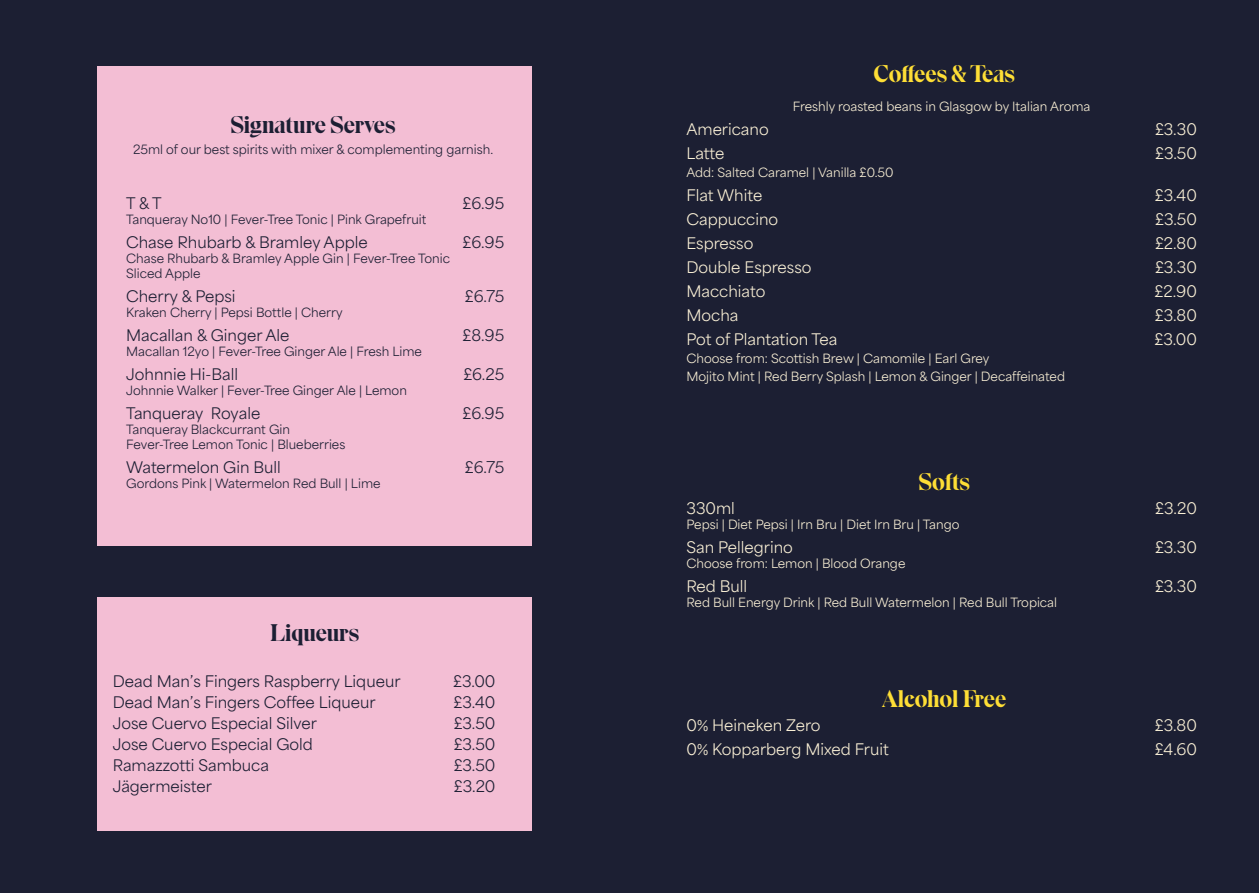
<style>
.page{position:relative;width:1259px;height:893px;background:#1c1f33}
.page>*{position:absolute;margin:0;border:0;box-sizing:border-box;transform-origin:0 0}
.SECTION_HEADER_NEW{font:24px "Eksell Display Large";color:#fede36}
.SECTION_HEADER_NEW-2{font:24px "Eksell Display Large";letter-spacing:-.005em;color:#1c1f33}
.DRINK___PRICE{font:15px "Area Normal";color:#1c1f33}
.DRINK___PRICE_copy{font:15px "Area Normal";color:#faf0d6}
.DRINKS_DESCRIP{font:15px "Area Normal";color:#1c1f33}
.DRINKS_DESCRIP-2{font:12px/15px "Area Normal";color:#1c1f33}
.DRINKS_DESCRIP-3{font:12px "Area Normal";color:#faf0d6}
</style>
<div class="page">
<div style="left:97px;top:66px;width:435px;height:479px;background:#f3bed4"></div>
<div style="left:97px;top:597px;width:435px;height:233px;background:#f3bed4"></div>
<p class="SECTION_HEADER_NEW-2" style="left:230px;top:111px;width:167px">Signature Serves</p>
<p class="DRINKS_DESCRIP-2" style="left:133px;top:140px;width:362px">25ml of our best spirits with mixer &amp; complementing garnish.</p>
<p class="DRINK___PRICE" style="left:126px;top:190px;width:37px">T &amp; T</p>
<p class="DRINK___PRICE" style="left:462px;top:190px;width:43px">£6.95</p>
<p class="DRINKS_DESCRIP-2" style="left:126px;top:210px;width:302px">Tanqueray No10 | Fever-Tree Tonic | Pink Grapefruit</p>
<p class="DRINKS_DESCRIP" style="left:126px;top:229px;width:243px">Chase Rhubarb &amp; Bramley Apple</p>
<p class="DRINKS_DESCRIP" style="left:462px;top:229px;width:43px">£6.95</p>
<p class="DRINKS_DESCRIP-2" style="left:126px;top:249px;width:325px">Chase Rhubarb &amp; Bramley Apple Gin | Fever-Tree Tonic<br>Sliced Apple</p>
<p class="DRINK___PRICE" style="left:126px;top:283px;width:111px">Cherry &amp; Pepsi</p>
<p class="DRINK___PRICE" style="left:465px;top:283px;width:41px">£6.75</p>
<p class="DRINKS_DESCRIP-2" style="left:126px;top:303px;width:218px">Kraken Cherry | Pepsi Bottle | Cherry</p>
<p class="DRINK___PRICE" style="left:126px;top:322px;width:165px">Macallan &amp; Ginger Ale</p>
<p class="DRINK___PRICE" style="left:462px;top:322px;width:43px">£8.95</p>
<p class="DRINKS_DESCRIP-2" style="left:126px;top:342px;width:297px">Macallan 12yo | Fever-Tree Ginger Ale | Fresh Lime</p>
<p class="DRINK___PRICE" style="left:126px;top:361px;width:113px">Johnnie Hi-Ball</p>
<p class="DRINK___PRICE" style="left:463px;top:361px;width:42px">£6.25</p>
<p class="DRINKS_DESCRIP-2" style="left:126px;top:381px;width:282px">Johnnie Walker | Fever-Tree Ginger Ale | Lemon</p>
<p class="DRINK___PRICE" style="left:126px;top:400px;width:136px">Tanqueray Royale</p>
<p class="DRINK___PRICE" style="left:462px;top:400px;width:43px">£6.95</p>
<p class="DRINKS_DESCRIP-2" style="left:126px;top:420px;width:221px">Tanqueray Blackcurrant Gin<br>Fever-Tree Lemon Tonic | Blueberries</p>
<p class="DRINK___PRICE" style="left:126px;top:454px;width:156px">Watermelon Gin Bull</p>
<p class="DRINK___PRICE" style="left:465px;top:454px;width:41px">£6.75</p>
<p class="DRINKS_DESCRIP-2" style="left:126px;top:474px;width:256px">Gordons Pink | Watermelon Red Bull | Lime</p>
<p class="SECTION_HEADER_NEW-2" style="left:270px;top:619px;width:91px">Liqueurs</p>
<p class="DRINK___PRICE" style="left:113px;top:668px;width:289px">Dead Man’s Fingers Raspberry Liqueur</p>
<p class="DRINK___PRICE" style="left:453px;top:668px;width:44px">£3.00</p>
<p class="DRINK___PRICE" style="left:113px;top:689px;width:264px">Dead Man’s Fingers Coffee Liqueur</p>
<p class="DRINK___PRICE" style="left:453px;top:689px;width:44px">£3.40</p>
<p class="DRINK___PRICE" style="left:113px;top:710px;width:206px">Jose Cuervo Especial Silver</p>
<p class="DRINK___PRICE" style="left:454px;top:710px;width:43px">£3.50</p>
<p class="DRINK___PRICE" style="left:113px;top:731px;width:202px">Jose Cuervo Especial Gold</p>
<p class="DRINK___PRICE" style="left:454px;top:731px;width:43px">£3.50</p>
<p class="DRINK___PRICE" style="left:113px;top:752px;width:158px">Ramazzotti Sambuca</p>
<p class="DRINK___PRICE" style="left:454px;top:752px;width:43px">£3.50</p>
<p class="DRINK___PRICE" style="left:113px;top:773px;width:101px">Jägermeister</p>
<p class="DRINK___PRICE" style="left:454px;top:773px;width:43px">£3.20</p>
<p class="SECTION_HEADER_NEW" style="left:873px;top:60px;width:143px">Coffees &amp; Teas</p>
<p class="DRINKS_DESCRIP-3" style="left:793px;top:96px;width:299px">Freshly roasted beans in Glasgow by Italian Aroma</p>
<p class="DRINK___PRICE_copy" style="left:686px;top:116px;width:84px">Americano</p>
<p class="DRINK___PRICE_copy" style="left:1155px;top:116px;width:43px">£3.30</p>
<p class="DRINK___PRICE_copy" style="left:686px;top:140px;width:39px">Latte</p>
<p class="DRINK___PRICE_copy" style="left:1155px;top:140px;width:43px">£3.50</p>
<p class="DRINKS_DESCRIP-3" style="left:686px;top:162px;width:209px">Add: Salted Caramel | Vanilla £0.50</p>
<p class="DRINK___PRICE_copy" style="left:686px;top:182px;width:77px">Flat White</p>
<p class="DRINK___PRICE_copy" style="left:1154px;top:182px;width:44px">£3.40</p>
<p class="DRINK___PRICE_copy" style="left:686px;top:206px;width:93px">Cappuccino</p>
<p class="DRINK___PRICE_copy" style="left:1155px;top:206px;width:43px">£3.50</p>
<p class="DRINK___PRICE_copy" style="left:686px;top:230px;width:68px">Espresso</p>
<p class="DRINK___PRICE_copy" style="left:1155px;top:230px;width:43px">£2.80</p>
<p class="DRINK___PRICE_copy" style="left:686px;top:254px;width:126px">Double Espresso</p>
<p class="DRINK___PRICE_copy" style="left:1155px;top:254px;width:43px">£3.30</p>
<p class="DRINK___PRICE_copy" style="left:686px;top:278px;width:80px">Macchiato</p>
<p class="DRINK___PRICE_copy" style="left:1154px;top:278px;width:44px">£2.90</p>
<p class="DRINK___PRICE_copy" style="left:686px;top:302px;width:53px">Mocha</p>
<p class="DRINK___PRICE_copy" style="left:1155px;top:302px;width:43px">£3.80</p>
<p class="DRINK___PRICE_copy" style="left:686px;top:326px;width:152px">Pot of Plantation Tea</p>
<p class="DRINK___PRICE_copy" style="left:1154px;top:326px;width:44px">£3.00</p>
<p class="DRINKS_DESCRIP-3" style="left:686px;top:348px;width:304px">Choose from: Scottish Brew | Camomile | Earl Grey</p>
<p class="DRINKS_DESCRIP-3" style="left:686px;top:366px;width:380px">Mojito Mint | Red Berry Splash | Lemon &amp; Ginger | Decaffeinated</p>
<p class="SECTION_HEADER_NEW" style="left:918px;top:468px;width:53px">Softs</p>
<p class="DRINK___PRICE_copy" style="left:686px;top:495px;width:50px">330ml</p>
<p class="DRINK___PRICE_copy" style="left:1155px;top:495px;width:43px">£3.20</p>
<p class="DRINKS_DESCRIP-3" style="left:686px;top:514px;width:274px">Pepsi | Diet Pepsi | Irn Bru | Diet Irn Bru | Tango</p>
<p class="DRINK___PRICE_copy" style="left:686px;top:534px;width:108px">San Pellegrino</p>
<p class="DRINK___PRICE_copy" style="left:1155px;top:534px;width:43px">£3.30</p>
<p class="DRINKS_DESCRIP-3" style="left:686px;top:553px;width:220px">Choose from: Lemon | Blood Orange</p>
<p class="DRINK___PRICE_copy" style="left:686px;top:573px;width:62px">Red Bull</p>
<p class="DRINK___PRICE_copy" style="left:1155px;top:573px;width:43px">£3.30</p>
<p class="DRINKS_DESCRIP-3" style="left:686px;top:592px;width:372px">Red Bull Energy Drink | Red Bull Watermelon | Red Bull Tropical</p>
<p class="SECTION_HEADER_NEW" style="left:882px;top:685px;width:126px">Alcohol Free</p>
<p class="DRINK___PRICE_copy" style="left:686px;top:712px;width:135px">0% Heineken Zero</p>
<p class="DRINK___PRICE_copy" style="left:1155px;top:712px;width:43px">£3.80</p>
<p class="DRINK___PRICE_copy" style="left:686px;top:736px;width:204px">0% Kopparberg Mixed Fruit</p>
<p class="DRINK___PRICE_copy" style="left:1154px;top:736px;width:44px">£4.60</p>
</div>
